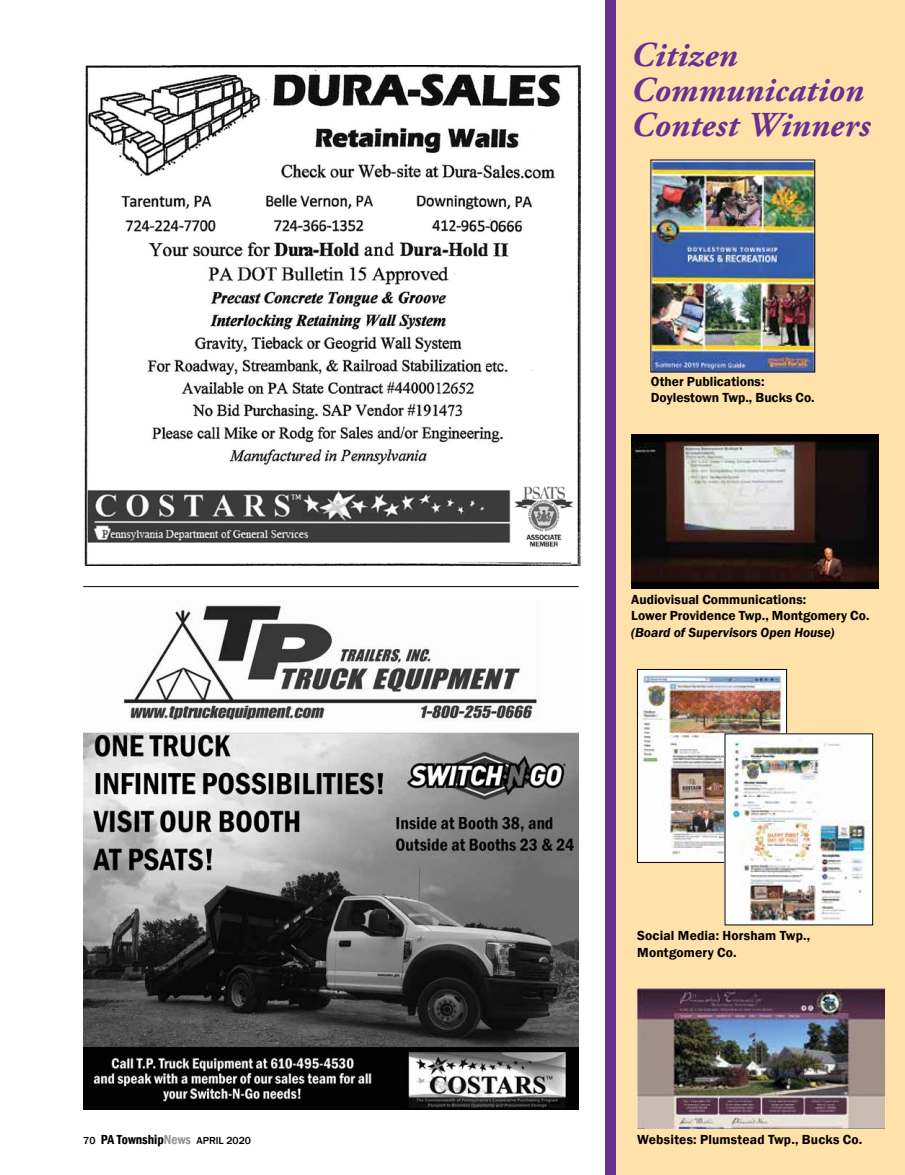
<style>
.page{position:relative;width:905px;height:1175px;background:#fff}
.page>*{position:absolute;margin:0;border:0;box-sizing:border-box;transform-origin:0 0}
.t1{font:italic 700 34.95px/35px "Adobe Garamond Pro";letter-spacing:.005em;color:#68308f}
.t2{font:600 13.5px/16.5px "Franklin Gothic";letter-spacing:.005em;color:#000}
.t3{font:italic 600 13.5px "Franklin Gothic";color:#000}
.t4{font:500 10.5px "Franklin Gothic";color:#000}
.s1{font-weight:600;font-stretch:condensed;font-size:13.5px}
.s2{font-weight:600;font-stretch:condensed;font-size:13.5px;color:#939598}
</style>
<div class="page">
<div style="left:616px;top:0;width:288px;height:1174px;background:#ffe1aa"></div>
<img style="left:652px;top:162px;width:160px;height:208px">
<img style="left:631px;top:434px;width:247px;height:155px">
<img style="left:639px;top:671px;width:145px;height:189px">
<div style="left:637px;top:669px;width:149px;height:193px;border:1px solid #000"></div>
<img style="left:726px;top:735px;width:144px;height:188px">
<img style="left:637px;top:988px;width:247px;height:140px">
<div style="left:605px;top:0;width:11px;height:1174px;background:#68308f"></div>
<img style="left:83px;top:605px;width:495px;height:504px">
<img style="left:84px;top:65px;width:496px;height:500px">
<hr style="left:83px;top:586px;width:495px;height:1px;background:#000">
<h1 class="t1" style="left:631px;top:38px;width:240px">Citizen<br>Communication<br>Contest Winners</h1>
<p class="t2" style="left:651px;top:373px;width:165px">Other Publications:<br>Doylestown Twp., Bucks Co.</p>
<p class="t2" style="left:631px;top:591px;width:240px">Audiovisual Communications:<br>Lower Providence Twp., Montgomery Co.</p>
<p class="t3" style="left:631px;top:623px;width:205px">(Board of Supervisors Open House)</p>
<p class="t2" style="left:637px;top:927px;width:175px">Social Media: Horsham Twp.,<br>Montgomery Co.</p>
<p class="t4" style="left:83px;top:1133px;width:169px">70 <span class="s1">PA Township</span><span class="s2">News</span> APRIL 2020</p>
<p class="t2" style="left:637px;top:1131px;width:226px">Websites: Plumstead Twp., Bucks Co.</p>
</div>
